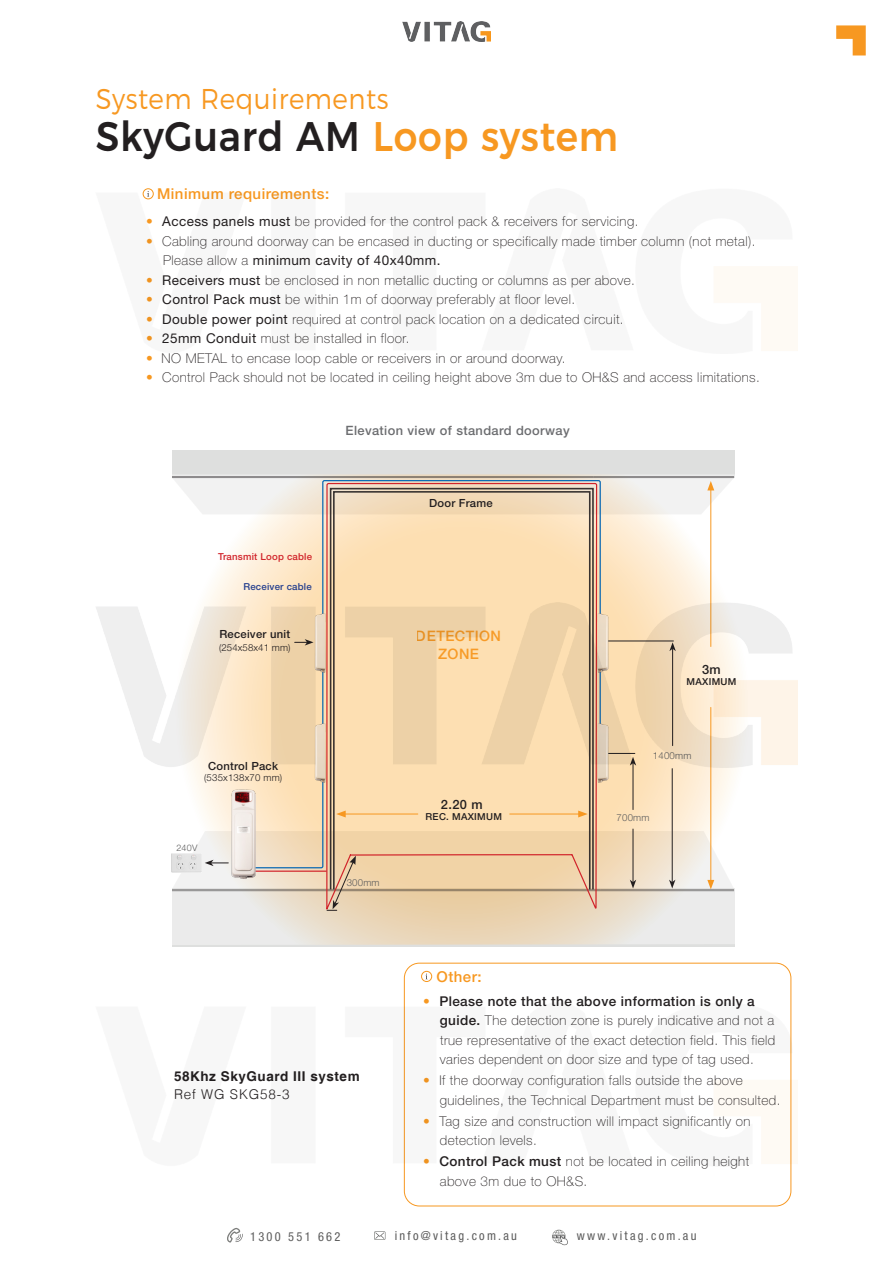
<style>
.page{position:relative;width:893px;height:1263px;background:#fff}
.page>*{position:absolute;margin:0;border:0;box-sizing:border-box;transform-origin:0 0}
.t1{font:500 41.4px "Montserrat";letter-spacing:.02em;color:#231f20;scale:.91 1}
.t2{font:300 28.65px "Montserrat";letter-spacing:.02em;color:#f79821;scale:.91 1}
.t3{font:500 15px "Helvetica Neue LT Std";letter-spacing:.03em;color:#f79821}
.t4{font:500 14.4px/17.7px "Helvetica Neue LT Std";letter-spacing:.03em;color:#f79821;text-align:center}
.t5{font:100 13.5px/19.5px "Helvetica Neue LT Std";letter-spacing:.03em;color:#231f20}
.t6{font:700 13.5px/17.7px "Helvetica";letter-spacing:.04em;color:#231f20}
.t7{font:500 12.9px "Helvetica Neue LT Std";letter-spacing:.03em;color:#6c6d70}
.t8{font:500 12.9px "Helvetica Neue LT Std";color:#231f20}
.t9{font:condensed 12.45px "Helvetica Neue LT Std";letter-spacing:.18em;color:#5c5c5c}
.t10{font:500 11.25px "Helvetica Neue LT Std";letter-spacing:.02em;color:#231f20}
.t11{font:300 9.6px "Helvetica Neue LT Std";letter-spacing:.02em;color:#231f20}
.t12{font:500 9.6px "Helvetica Neue LT Std";letter-spacing:.03em;color:#231f20}
.t13{font:500 9.6px "Helvetica Neue LT Std";letter-spacing:.02em;color:#d1232a}
.t14{font:300 9.6px "Helvetica Neue LT Std";letter-spacing:.02em;color:#5c5c5c}
.t15{font:500 9.6px "Helvetica Neue LT Std";letter-spacing:.02em;color:#253f8e}
.t16{font:300 9px "Helvetica Neue LT Std";color:#5c5c5c}
.s1{color:#f79821}
.s2{font-weight:400}
.s3{font-weight:300}
.s4{font-weight:500}
</style>
<div class="page">
<div style="left:172px;top:450px;width:562px;height:28px;background:#dedfde"></div>
<svg style="left:171px;top:474px;width:567px;height:471px"></svg>
<svg style="left:836px;top:25px;width:30px;height:30px"></svg>
<svg style="left:227px;top:1228px;width:16px;height:15px"></svg>
<hr style="left:172px;top:476px;width:422px;height:1px;background:#231f20">
<hr style="left:172px;top:477px;width:422px;height:1px;background:#231f20">
<hr style="left:594px;top:476px;width:140px;height:1px;background:#231f20">
<hr style="left:594px;top:477px;width:140px;height:1px;background:#231f20">
<hr style="left:710px;top:707px;width:1px;height:175px;background:#f79821">
<hr style="left:710px;top:488px;width:1px;height:158px;background:#f79821">
<svg style="left:172px;top:478px;width:562px;height:36px"></svg>
<img style="left:171px;top:853px;width:1px;height:19px">
<hr style="left:672px;top:769px;width:1px;height:113px;background:#231f20">
<hr style="left:633px;top:829px;width:1px;height:53px;background:#231f20">
<svg style="left:172px;top:831px;width:562px;height:80px"></svg>
<hr style="left:633px;top:763px;width:1px;height:46px;background:#231f20">
<svg style="left:326px;top:474px;width:272px;height:772px"></svg>
<svg style="left:252px;top:479px;width:349px;height:390px;background:#f0d5b1"></svg>
<hr style="left:253px;top:870px;width:73px;height:2px;background:#d1232a">
<svg style="left:422px;top:971px;width:10px;height:10px"></svg>
<div style="left:421px;top:971px;width:11px;height:11px;border:1px solid #f7971d;border-radius:50%"></div>
<img style="left:227px;top:780px;width:45px;height:107px">
<img style="left:276px;top:597px;width:53px;height:5px">
<img style="left:594px;top:597px;width:53px;height:5px">
<img style="left:276px;top:767px;width:53px;height:28px">
<img style="left:594px;top:767px;width:31px;height:28px">
<img style="left:402px;top:21px;width:89px;height:21px">
<img style="left:96px;top:602px;width:701px;height:165px">
<img style="left:326px;top:1002px;width:471px;height:165px">
<img style="left:142px;top:188px;width:655px;height:163px">
<p class="t2" style="left:96px;top:76px;width:323px">System Requirements</p>
<p class="t1" style="left:96px;top:103px;width:576px">SkyGuard AM <span class="s1">Loop system</span></p>
<p class="t3" style="left:157px;top:185px;width:174px">Minimum requirements:</p>
<p class="t5" style="left:146px;top:212px;width:494px"><span class="s1">•</span> <span class="s2">Access panels must</span> be provided for the control pack &amp; receivers for servicing.</p>
<p class="t5" style="left:163px;top:231px;width:594px;text-indent:-17px"><span class="s1">•</span> Cabling around doorway can be encased in ducting or specifically made timber column (not metal).<br>Please allow a <span class="s2">minimum cavity of 40x40mm.</span></p>
<p class="t5" style="left:146px;top:270px;width:490px"><span class="s1">•</span> <span class="s2">Receivers must</span> be enclosed in non metallic ducting or columns as per above.</p>
<p class="t5" style="left:146px;top:290px;width:430px"><span class="s1">•</span> <span class="s2">Control Pack must</span> be within 1m of doorway preferably at floor level.</p>
<p class="t5" style="left:146px;top:309px;width:479px"><span class="s1">•</span> <span class="s2">Double power point</span> required at control pack location on a dedicated circuit.</p>
<p class="t5" style="left:146px;top:329px;width:265px"><span class="s1">•</span> <span class="s2">25mm Conduit</span> must be installed in floor.</p>
<p class="t5" style="left:146px;top:348px;width:421px"><span class="s1">•</span> NO METAL to encase loop cable or receivers in or around doorway.</p>
<p class="t5" style="left:146px;top:368px;width:615px"><span class="s1">•</span> Control Pack should not be located in ceiling height above 3m due to OH&amp;S and access limitations.</p>
<p class="t7" style="left:346px;top:423px;width:226px">Elevation view of standard doorway</p>
<p class="t13" style="left:218px;top:551px;width:96px">Transmit Loop cable</p>
<p class="t15" style="left:243px;top:581px;width:70px">Receiver cable</p>
<p class="t10" style="left:219px;top:627px;width:72px">Receiver unit</p>
<p class="t11" style="left:219px;top:641px;width:73px">(254x58x41 mm)</p>
<p class="t10" style="left:208px;top:759px;width:71px">Control Pack</p>
<p class="t11" style="left:204px;top:772px;width:80px">(535x138x70 mm)</p>
<p class="t16" style="left:176px;top:843px;width:22px">240V</p>
<p class="t14" style="left:347px;top:877px;width:34px">300mm</p>
<p class="t6" style="left:174px;top:1068px;width:187px">58Khz SkyGuard III system<br><span class="s3">Ref WG SKG58-3</span></p>
<p class="t10" style="left:429px;top:496px;width:65px">Door Frame</p>
<p class="t4" style="left:416px;top:627px;width:87px">DETECTION<br>ZONE</p>
<p class="t8" style="left:441px;top:797px;width:43px">2.20 m</p>
<p class="t12" style="left:426px;top:811px;width:78px">REC. MAXIMUM</p>
<p class="t3" style="left:437px;top:967px;width:47px">Other:</p>
<p class="t8" style="left:702px;top:661px;width:20px">3m</p>
<p class="t12" style="left:687px;top:676px;width:51px">MAXIMUM</p>
<p class="t14" style="left:653px;top:750px;width:40px">1400mm</p>
<p class="t14" style="left:617px;top:812px;width:34px">700mm</p>
<p class="t5" style="left:440px;top:991px;width:337px;text-indent:-17px"><span class="s1">•</span> <span class="s4">Please note that the above information is only a guide.</span> The detection zone is purely indicative and not a true representative of the exact detection field. This field varies dependent on door size and type of tag used.</p>
<p class="t5" style="left:440px;top:1070px;width:342px;text-indent:-17px"><span class="s1">•</span> If the doorway configuration falls outside the above guidelines, the Technical Department must be consulted.</p>
<p class="t5" style="left:440px;top:1111px;width:312px;text-indent:-17px"><span class="s1">•</span> Tag size and construction will impact significantly on detection levels.</p>
<p class="t5" style="left:440px;top:1151px;width:311px;text-indent:-17px"><span class="s1">•</span> <span class="s4">Control Pack must</span> not be located in ceiling height above 3m due to OH&amp;S.</p>
<p class="t9" style="left:250px;top:1229px;width:92px">1300 551 662</p>
<p class="t9" style="left:395px;top:1228px;width:124px">info@vitag.com.au</p>
<p class="t9" style="left:577px;top:1228px;width:121px">www.vitag.com.au</p>
</div>
